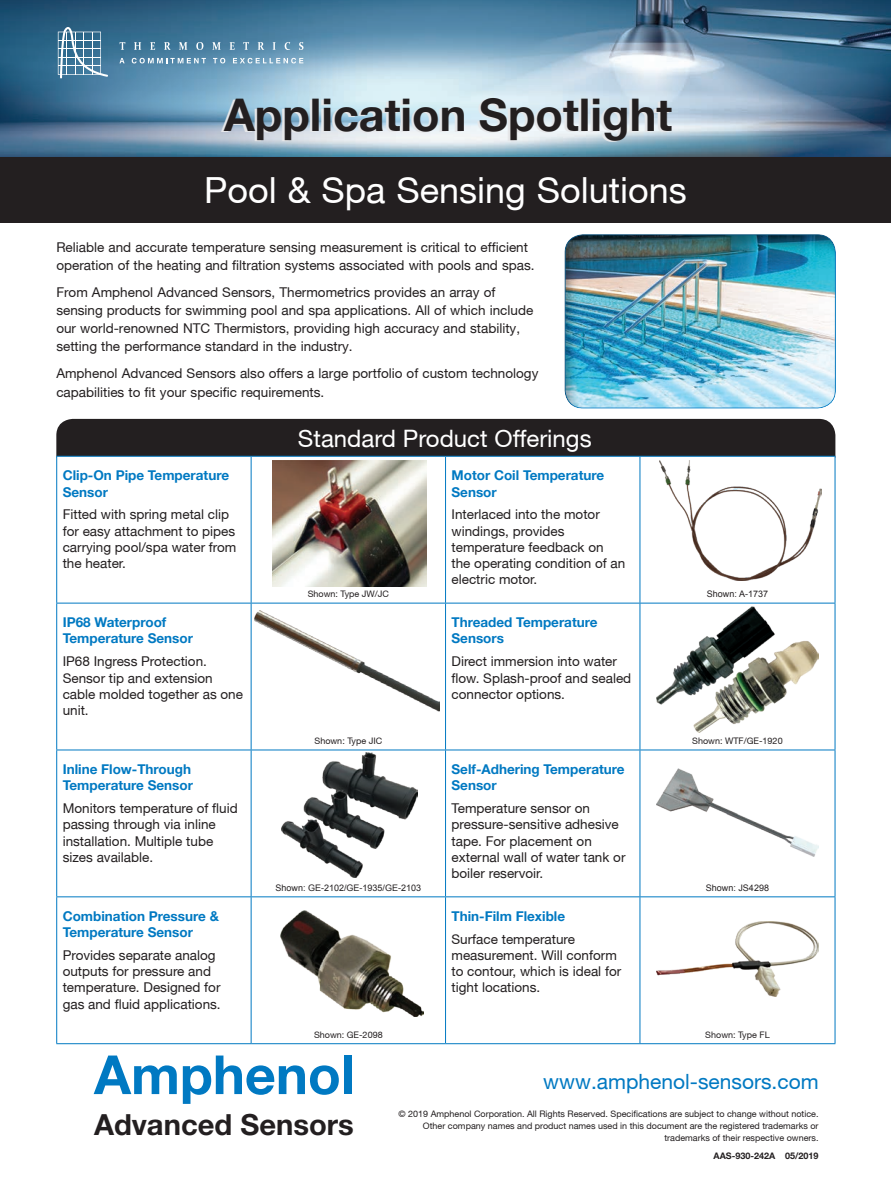
<style>
.page{position:relative;width:891px;height:1188px;background:#fff}
.page>*{position:absolute;margin:0;border:0;box-sizing:border-box;transform-origin:0 0}
.t1{font:700 54px "Helvetica Neue LT Std";color:#0079c2}
.t2{font:700 45px "Helvetica Neue";color:#231f20}
.t3{font:36px "Helvetica Neue";color:#fff}
.t4{font:700 29.1px "Helvetica Neue LT Std";color:#231f20}
.t5{font:24px "Helvetica Neue";color:#fff}
.t6{font:21px "Helvetica Neue";color:#0079c2}
.t7{font:13.5px/16.2px "Helvetica Neue";color:#231f20}
.t8{font:700 13.5px/16.2px "Helvetica Neue";color:#0079c2}
.t9{font:9px/12px "Helvetica Neue";color:#231f20;text-align:right}
.t10{font:9px "Arial";color:#231f20}
.t11{font:700 9px "Helvetica Neue";color:#231f20}
</style>
<div class="page">
<img style="left:0;top:0;width:891px;height:157px">
<svg style="left:58px;top:27px;width:50px;height:51px"></svg>
<svg style="left:120px;top:42px;width:5px;height:8px"></svg>
<svg style="left:134px;top:42px;width:7px;height:8px"></svg>
<svg style="left:150px;top:42px;width:5px;height:8px"></svg>
<svg style="left:164px;top:42px;width:7px;height:8px"></svg>
<svg style="left:179px;top:42px;width:8px;height:8px"></svg>
<svg style="left:196px;top:42px;width:7px;height:8px"></svg>
<svg style="left:212px;top:42px;width:9px;height:8px"></svg>
<svg style="left:230px;top:42px;width:5px;height:8px"></svg>
<svg style="left:243px;top:42px;width:6px;height:8px"></svg>
<svg style="left:258px;top:42px;width:6px;height:8px"></svg>
<svg style="left:273px;top:42px;width:3px;height:8px"></svg>
<svg style="left:285px;top:42px;width:5px;height:8px"></svg>
<svg style="left:299px;top:42px;width:4px;height:8px"></svg>
<svg style="left:119px;top:58px;width:6px;height:5px"></svg>
<svg style="left:132px;top:58px;width:74px;height:5px"></svg>
<svg style="left:213px;top:58px;width:12px;height:5px"></svg>
<svg style="left:233px;top:58px;width:70px;height:5px"></svg>
<div style="left:0;top:157px;width:891px;height:66px;background:#231f20"></div>
<div style="left:56px;top:419px;width:779px;height:37px;background:#231f20"></div>
<svg style="left:57px;top:457px;width:778px;height:586px"></svg>
<hr style="left:56px;top:456px;width:195px;height:1px;background:#0079c2">
<hr style="left:56px;top:457px;width:1px;height:146px;background:#0079c2">
<hr style="left:251px;top:456px;width:195px;height:1px;background:#0079c2">
<hr style="left:251px;top:457px;width:1px;height:146px;background:#0079c2">
<hr style="left:446px;top:456px;width:194px;height:1px;background:#0079c2">
<hr style="left:445px;top:457px;width:1px;height:146px;background:#0079c2">
<hr style="left:640px;top:456px;width:195px;height:1px;background:#0079c2">
<hr style="left:640px;top:457px;width:1px;height:146px;background:#0079c2">
<hr style="left:835px;top:457px;width:1px;height:146px;background:#0079c2">
<hr style="left:56px;top:603px;width:195px;height:1px;background:#0079c2">
<hr style="left:56px;top:603px;width:1px;height:147px;background:#0079c2">
<hr style="left:251px;top:603px;width:195px;height:1px;background:#0079c2">
<hr style="left:251px;top:603px;width:1px;height:147px;background:#0079c2">
<hr style="left:446px;top:603px;width:194px;height:1px;background:#0079c2">
<hr style="left:445px;top:603px;width:1px;height:147px;background:#0079c2">
<hr style="left:640px;top:603px;width:195px;height:1px;background:#0079c2">
<hr style="left:640px;top:603px;width:1px;height:147px;background:#0079c2">
<hr style="left:835px;top:603px;width:1px;height:147px;background:#0079c2">
<hr style="left:56px;top:750px;width:195px;height:1px;background:#0079c2">
<hr style="left:56px;top:750px;width:1px;height:146px;background:#0079c2">
<hr style="left:251px;top:750px;width:195px;height:1px;background:#0079c2">
<hr style="left:251px;top:750px;width:1px;height:146px;background:#0079c2">
<hr style="left:446px;top:750px;width:194px;height:1px;background:#0079c2">
<hr style="left:445px;top:750px;width:1px;height:146px;background:#0079c2">
<hr style="left:640px;top:750px;width:195px;height:1px;background:#0079c2">
<hr style="left:640px;top:750px;width:1px;height:146px;background:#0079c2">
<hr style="left:835px;top:750px;width:1px;height:146px;background:#0079c2">
<hr style="left:56px;top:896px;width:195px;height:1px;background:#0079c2">
<hr style="left:56px;top:897px;width:1px;height:146px;background:#0079c2">
<hr style="left:251px;top:896px;width:195px;height:1px;background:#0079c2">
<hr style="left:251px;top:897px;width:1px;height:146px;background:#0079c2">
<hr style="left:446px;top:896px;width:194px;height:1px;background:#0079c2">
<hr style="left:445px;top:897px;width:1px;height:146px;background:#0079c2">
<hr style="left:640px;top:896px;width:195px;height:1px;background:#0079c2">
<hr style="left:640px;top:897px;width:1px;height:146px;background:#0079c2">
<hr style="left:835px;top:897px;width:1px;height:146px;background:#0079c2">
<hr style="left:56px;top:1043px;width:195px;height:1px;background:#0079c2">
<hr style="left:251px;top:1043px;width:195px;height:1px;background:#0079c2">
<hr style="left:446px;top:1043px;width:194px;height:1px;background:#0079c2">
<hr style="left:640px;top:1043px;width:195px;height:1px;background:#0079c2">
<img style="left:272px;top:461px;width:154px;height:126px">
<img style="left:660px;top:461px;width:162px;height:120px">
<img style="left:254px;top:610px;width:186px;height:102px">
<img style="left:281px;top:753px;width:136px;height:125px">
<div style="left:564px;top:233px;width:273px;height:177px;background:#231f20;opacity:.4"></div>
<img style="left:281px;top:910px;width:142px;height:107px">
<img style="left:657px;top:607px;width:162px;height:125px">
<img style="left:657px;top:769px;width:162px;height:87px">
<img style="left:657px;top:921px;width:162px;height:75px">
<h2 class="t2" style="left:224px;top:87px;width:450px">Application Spotlight</h2>
<h3 class="t3" style="left:204px;top:169px;width:484px">Pool &amp; Spa Sensing Solutions</h3>
<p class="t7" style="left:56px;top:238px;width:480px;line-height:18px">Reliable and accurate temperature sensing measurement is critical to efficient operation of the heating and filtration systems associated with pools and spas.</p>
<p class="t7" style="left:56px;top:283px;width:478px;line-height:18px">From Amphenol Advanced Sensors, Thermometrics provides an array of sensing products for swimming pool and spa applications. All of which include our world-renowned NTC Thermistors, providing high accuracy and stability, setting the performance standard in the industry.</p>
<p class="t7" style="left:56px;top:363px;width:484px;line-height:19.5px">Amphenol Advanced Sensors also offers a large portfolio of custom technology capabilities to fit your specific requirements.</p>
<p class="t8" style="left:63px;top:467px;width:168px">Clip-On Pipe Temperature<br>Sensor</p>
<p class="t7" style="left:63px;top:506px;width:175px">Fitted with spring metal clip for easy attachment to pipes carrying pool/spa water from the heater.</p>
<p class="t8" style="left:63px;top:614px;width:132px">IP68 Waterproof<br>Temperature Sensor</p>
<p class="t7" style="left:63px;top:653px;width:182px">IP68 Ingress Protection.<br>Sensor tip and extension cable molded together as one unit.</p>
<p class="t8" style="left:63px;top:761px;width:132px">Inline Flow-Through<br>Temperature Sensor</p>
<p class="t7" style="left:63px;top:800px;width:177px">Monitors temperature of fluid passing through via inline installation. Multiple tube sizes available.</p>
<p class="t8" style="left:63px;top:908px;width:158px">Combination Pressure &amp;<br>Temperature Sensor</p>
<p class="t7" style="left:63px;top:947px;width:160px">Provides separate analog outputs for pressure and temperature. Designed for gas and fluid applications.</p>
<h3 class="t5" style="left:298px;top:424px;width:295px">Standard Product Offerings</h3>
<p class="t9" style="left:308px;top:588px;width:83px">Shown: Type JW/JC</p>
<p class="t9" style="left:315px;top:735px;width:69px">Shown: Type JIC</p>
<p class="t10" style="left:276px;top:882px;width:147px">Shown: GE-2102/GE-1935/GE-2103</p>
<p class="t9" style="left:314px;top:1028px;width:70px">Shown: GE-2098</p>
<p class="t8" style="left:452px;top:467px;width:154px">Motor Coil Temperature<br>Sensor</p>
<p class="t7" style="left:452px;top:506px;width:175px">Interlaced into the motor windings, provides temperature feedback on the operating condition of an electric motor.</p>
<p class="t8" style="left:452px;top:614px;width:147px">Threaded Temperature<br>Sensors</p>
<p class="t7" style="left:452px;top:653px;width:181px">Direct immersion into water flow. Splash-proof and sealed connector options.</p>
<p class="t8" style="left:452px;top:761px;width:175px">Self-Adhering Temperature<br>Sensor</p>
<p class="t7" style="left:452px;top:800px;width:175px">Temperature sensor on pressure-sensitive adhesive tape. For placement on external wall of water tank or boiler reservoir.</p>
<p class="t8" style="left:452px;top:908px;width:115px">Thin-Film Flexible</p>
<p class="t7" style="left:452px;top:931px;width:171px">Surface temperature measurement. Will conform to contour, which is ideal for tight locations.</p>
<p class="t10" style="left:707px;top:588px;width:63px">Shown: A-1737</p>
<p class="t9" style="left:692px;top:735px;width:92px">Shown: WTF/GE-1920</p>
<p class="t10" style="left:706px;top:882px;width:65px">Shown: JS4298</p>
<p class="t9" style="left:705px;top:1028px;width:66px">Shown: Type FL</p>
<h1 class="t1" style="left:94px;top:1041px;width:262px">Amphenol</h1>
<h3 class="t4" style="left:94px;top:1107px;width:261px">Advanced Sensors</h3>
<h3 class="t6" style="left:543px;top:1069px;width:277px">www.amphenol-sensors.com</h3>
<p class="t9" style="left:399px;top:1107px;width:422px">© 2019 Amphenol Corporation. All Rights Reserved. Specifications are subject to change without notice.<br>Other company names and product names used in this document are the registered trademarks or trademarks of their respective owners.</p>
<p class="t11" style="left:714px;top:1150px;width:107px">AAS-930-242A 05/2019</p>
</div>
